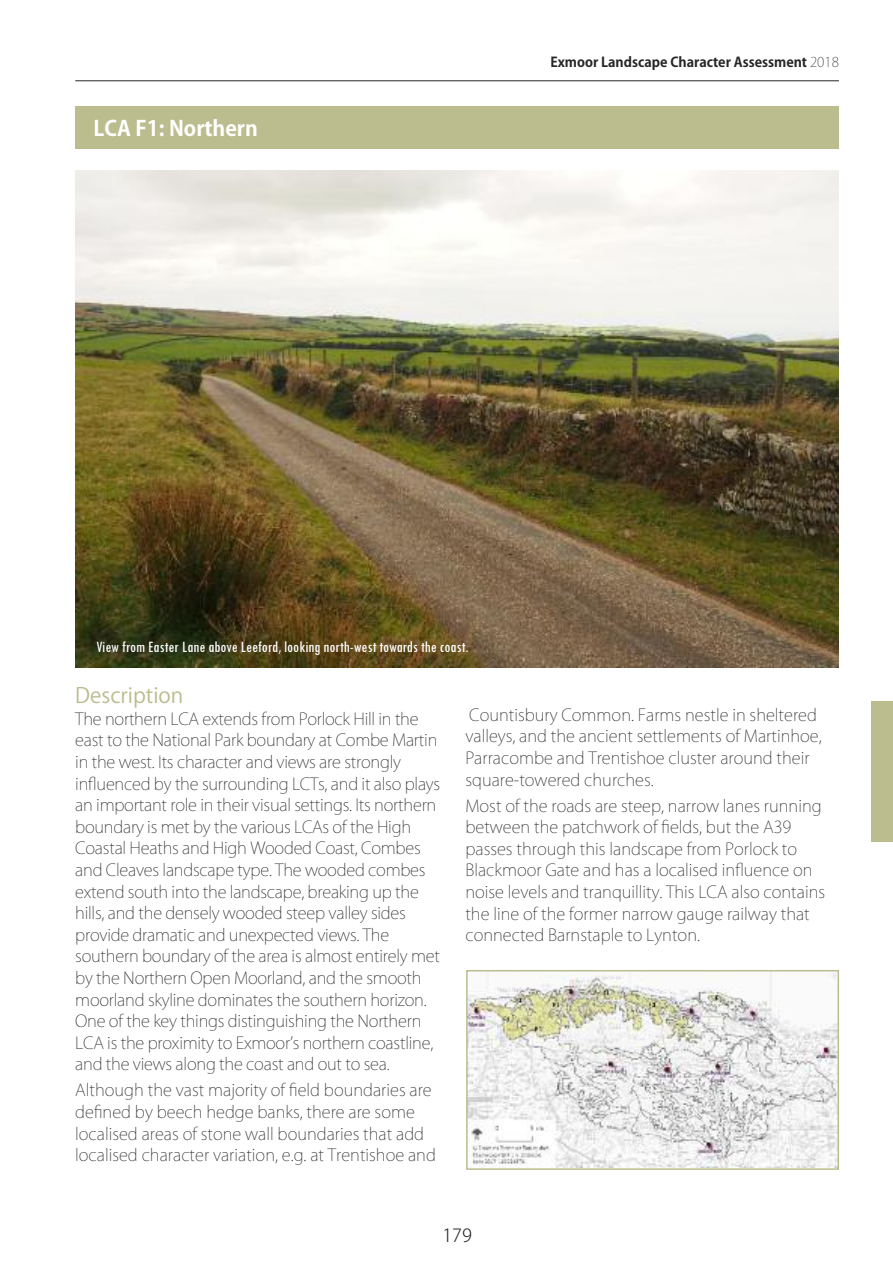
<style>
.page{position:relative;width:893px;height:1263px;background:#fff}
.page>*{position:absolute;margin:0;border:0;box-sizing:border-box;transform-origin:0 0}
.t1{font:700 21px "Koz Go Pro";color:#fff}
.t2{font:21px "Koz Go Pro";color:#bbbd8e}
.t3{font:300 18px "Koz Go Pr 6 N";color:#272526}
.t4{font:200 16.5px/21.6px "Koz Go Pr 6 N";letter-spacing:-.015em;color:#272526}
.t5{font:condensed 16.5px "Tw Cen";color:#fff}
.t6{font:700 13.5px "Koz Go Pr 6 N";color:#272526}
.s1{font-family:"Koz Go Pro";font-weight:200}
</style>
<div class="page">
<hr style="left:75px;top:81px;width:764px;height:1px;background:#272526">
<div style="left:75px;top:106px;width:764px;height:43px;background:#bbbd8e"></div>
<img style="left:75px;top:170px;width:764px;height:497px">
<div style="left:872px;top:702px;width:21px;height:140px;background:#bbbd8e"></div>
<img style="left:469px;top:973px;width:367px;height:194px">
<div style="left:466px;top:970px;width:373px;height:200px;border:2px solid #bbbd8e"></div>
<p class="t1" style="left:93px;top:115px;width:166px">LCA F1: Northern</p>
<p class="t6" style="left:550px;top:55px;width:290px">Exmoor Landscape Character Assessment <span class="s1">2018</span></p>
<p class="t5" style="left:97px;top:637px;width:374px">View from Easter Lane above Leeford, looking north-west towards the coast.</p>
<p class="t2" style="left:75px;top:682px;width:110px">Description</p>
<p class="t4" style="left:75px;top:708px;width:367px">The northern LCA extends from Porlock Hill in the east to the National Park boundary at Combe Martin in the west. Its character and views are strongly influenced by the surrounding LCTs, and it also plays an important role in their visual settings. Its northern boundary is met by the various LCAs of the High Coastal Heaths and High Wooded Coast, Combes and Cleaves landscape type. The wooded combes extend south into the landscape, breaking up the hills, and the densely wooded steep valley sides provide dramatic and unexpected views. The southern boundary of the area is almost entirely met by the Northern Open Moorland, and the smooth moorland skyline dominates the southern horizon.<br>One of the key things distinguishing the Northern LCA is the proximity to Exmoor’s northern coastline, and the views along the coast and out to sea.</p>
<p class="t4" style="left:75px;top:1080px;width:362px">Although the vast majority of field boundaries are defined by beech hedge banks, there are some localised areas of stone wall boundaries that add localised character variation, e.g. at Trentishoe and</p>
<p class="t4" style="left:465px;top:704px;width:358px">Countisbury Common. Farms nestle in sheltered valleys, and the ancient settlements of Martinhoe, Parracombe and Trentishoe cluster around their square-towered churches.</p>
<p class="t4" style="left:465px;top:795px;width:361px">Most of the roads are steep, narrow lanes running between the patchwork of fields, but the A39 passes through this landscape from Porlock to Blackmoor Gate and has a localised influence on noise levels and tranquillity. This LCA also contains the line of the former narrow gauge railway that connected Barnstaple to Lynton.</p>
<p class="t3" style="left:442px;top:1226px;width:31px">179</p>
</div>
